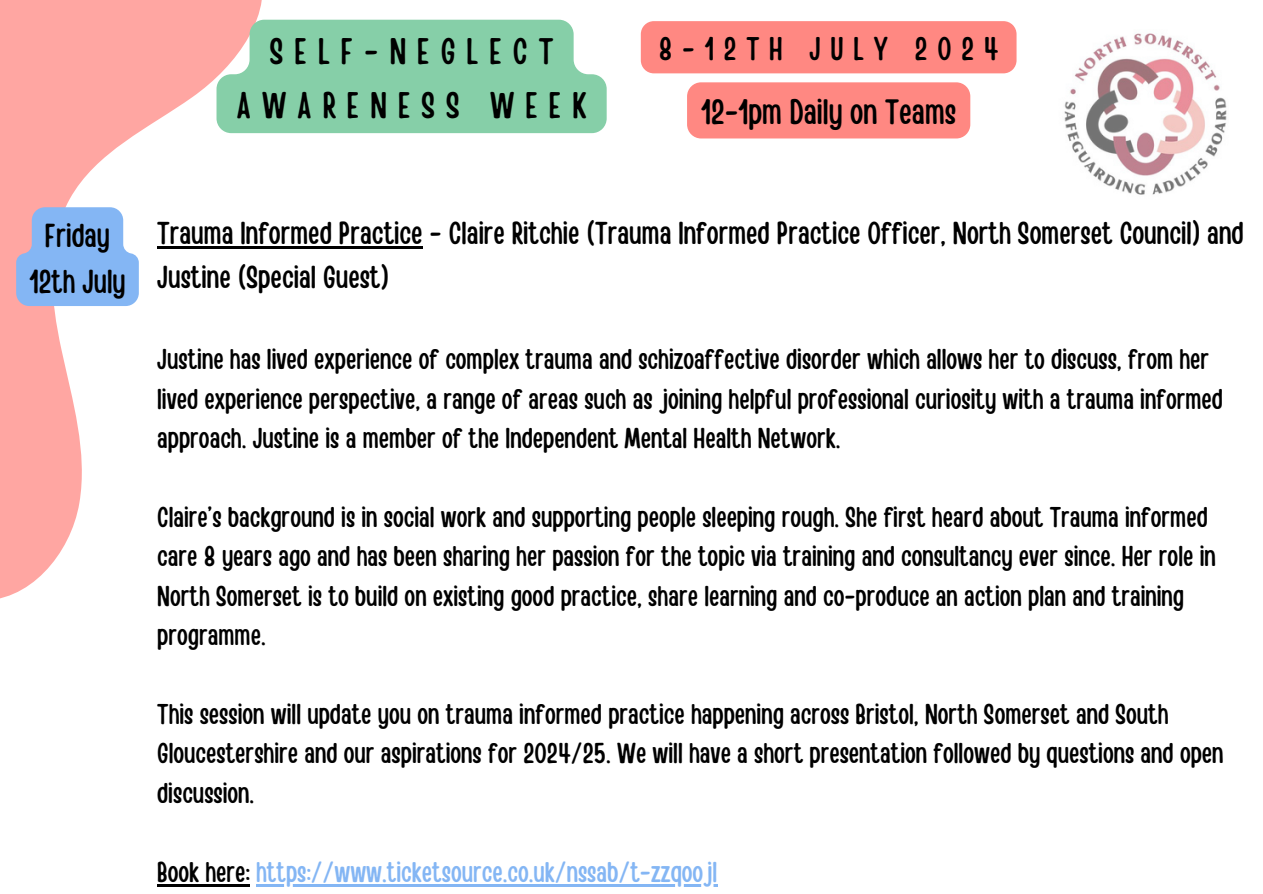
<style>
.page{position:relative;width:1263px;height:894px;background:#fff}
.page>*{position:absolute;margin:0;border:0;box-sizing:border-box;transform-origin:0 0}
.t1{font:36.75px/54.6px "Handy Casual Condensed";letter-spacing:.3em;color:#000;text-align:center}
.t2{font:35.1px "Handy Casual Condensed";color:#000}
.t3{font:33px/46.2px "Handy Casual Condensed";color:#000;text-align:center}
.t4{font:32.55px "Handy Casual Condensed";letter-spacing:.3em;color:#000}
.t5{font:31.5px/43.8px "Handy Casual Condensed";color:#000}
.t6{font:28.5px/39.3px "Handy Casual Condensed";color:#000}
.t7{font:28.5px "Handy Casual Condensed";color:#84b6f4}
.s1{color:#000}
</style>
<div class="page">
<svg style="left:0;top:0;width:263px;height:599px"></svg>
<img style="left:1064px;top:33px;width:163px;height:162px">
<svg style="left:216px;top:20px;width:391px;height:113px;background:#90d0ac"></svg>
<div style="left:641px;top:21px;width:375px;height:52px;background:#ff8882"></div>
<div style="left:687px;top:82px;width:283px;height:56px;background:#ff8882;border-radius:14px"></div>
<svg style="left:16px;top:207px;width:123px;height:99px;background:#95b9ee"></svg>
<hr style="left:157px;top:246px;width:266px;height:3px;background:#000">
<hr style="left:157px;top:883px;width:93px;height:2px;background:#000">
<hr style="left:256px;top:883px;width:461px;height:2px;background:#84b6f4">
<p class="t1" style="left:237px;top:22px;width:351px">SELF-NEGLECT<br>AWARENESS WEEK</p>
<h2 class="t4" style="left:659px;top:27px;width:341px">8-12TH JULY 2024</h2>
<p class="t2" style="left:701px;top:89px;width:257px">12-1pm Daily on Teams</p>
<p class="t3" style="left:29px;top:210px;width:98px">Friday<br>12th July</p>
<p class="t5" style="left:157px;top:210px;width:1088px">Trauma Informed Practice - Claire Ritchie (Trauma Informed Practice Officer, North Somerset Council) and<br>Justine (Special Guest)</p>
<p class="t6" style="left:157px;top:338px;width:1067px">Justine has lived experience of complex trauma and schizoaffective disorder which allows her to discuss, from her lived experience perspective, a range of areas such as joining helpful professional curiosity with a trauma informed approach. Justine is a member of the Independent Mental Health Network.</p>
<p class="t6" style="left:157px;top:496px;width:1060px">Claire’s background is in social work and supporting people sleeping rough. She first heard about Trauma informed care 8 years ago and has been sharing her passion for the topic via training and consultancy ever since. Her role in North Somerset is to build on existing good practice, share learning and co-produce an action plan and training programme.</p>
<p class="t6" style="left:157px;top:692px;width:1068px">This session will update you on trauma informed practice happening across Bristol, North Somerset and South<br>Gloucestershire and our aspirations for 2024/25. We will have a short presentation followed by questions and open discussion.</p>
<p class="t7" style="left:157px;top:852px;width:562px"><span class="s1">Book here:</span> https://www.ticketsource.co.uk/nssab/t-zzqoojl</p>
</div>
